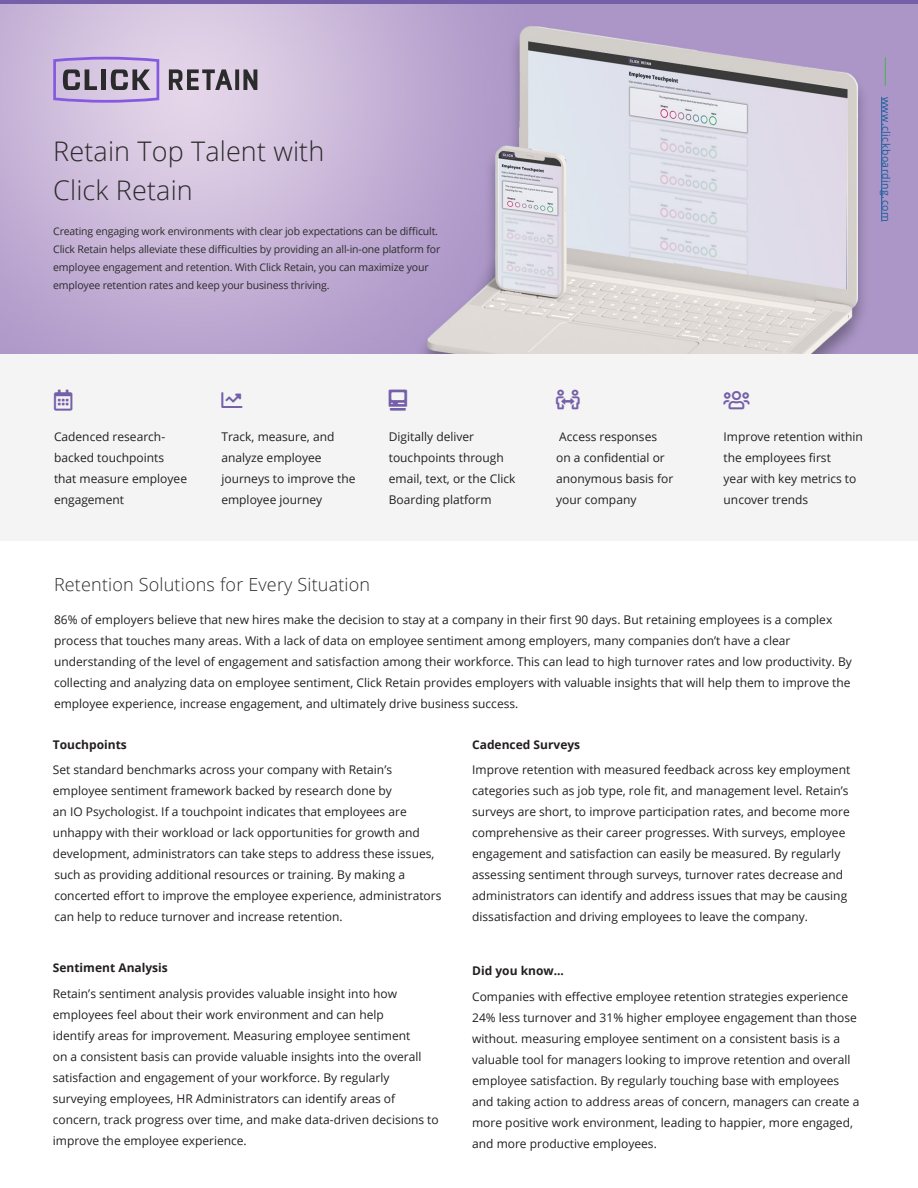
<style>
.page{position:relative;width:918px;height:1188px;background:#fff}
.page>*{position:absolute;margin:0;border:0;box-sizing:border-box;transform-origin:0 0}
.t1{font:300 30px "Open Sans";letter-spacing:.005em;color:#2b2b2b}
.t2{font:300 27px/39px "Open Sans";letter-spacing:.005em;color:#2b2b2b}
.t3{font:300 18px "Open Sans";letter-spacing:.01em;color:#2b2b2b}
.t4{font:12px/21px "Open Sans";color:#231f20}
.t5{font:12px/21px "Open Sans";letter-spacing:-.01em;color:#2b2b2b}
.t6{font:700 12px "Open Sans";color:#231f20}
.t7{font:10.5px/18px "Open Sans";letter-spacing:-.015em;color:#2b2b2b}
.t8{font:10.5px "Open Sans";letter-spacing:.04em;color:#175d9e}
</style>
<div class="page">
<div style="left:0;top:353px;width:918px;height:188px;background:#f4f4f4"></div>
<img style="left:0;top:4px;width:917px;height:349px">
<hr style="left:0;top:0;width:917px;height:4px;background:#755fa9">
<hr style="left:881px;top:97px;width:1px;height:124px;background:#175d9e">
<svg style="left:885px;top:57px;width:1px;height:29px"></svg>
<svg style="left:53px;top:54px;width:204px;height:49px;background:#b5a6c2"></svg>
<p class="t1" style="left:54px;top:131px;width:338px">Simplify your HR Process</p>
<p class="t2" style="left:53px;top:131px;width:273px">Retain Top Talent with<br>Click Retain</p>
<p class="t7" style="left:53px;top:222px;width:389px">Creating engaging work environments with clear job expectations can be difficult.<br>Click Retain helps alleviate these difficulties by providing an all-in-one platform for employee engagement and retention. With Click Retain, you can maximize your employee retention rates and keep your business thriving.</p>
<p class="t5" style="left:54px;top:251px;width:373px">when overlooked, a pivotal opportunity to leave a positive lasting impression on your company is missed. All too often employees can</p>
<p class="t8" style="left:894px;top:97px;width:126px;rotate:90deg">www.clickboarding.com</p>
<p class="t4" style="left:54px;top:425px;width:135px">Cadenced research&shy;backed touchpoints that measure employee engagement</p>
<p class="t4" style="left:724px;top:425px;width:141px">Improve retention within the employees first<br>year with key metrics to uncover trends</p>
<p class="t4" style="left:221px;top:425px;width:136px">Track, measure, and analyze employee journeys to improve the employee journey</p>
<p class="t4" style="left:389px;top:425px;width:128px">Digitally deliver touchpoints through email, text, or the Click<br>Boarding platform</p>
<p class="t4" style="left:556px;top:425px;width:119px">Access responses<br>on a confidential or anonymous basis for your company</p>
<p class="t3" style="left:54px;top:572px;width:318px">Retention Solutions for Every Situation</p>
<p class="t4" style="left:54px;top:609px;width:800px">86% of employers believe that new hires make the decision to stay at a company in their first 90 days. But retaining employees is a complex process that touches many areas. With a lack of data on employee sentiment among employers, many companies don’t have a clear understanding of the level of engagement and satisfaction among their workforce. This can lead to high turnover rates and low productivity. By collecting and analyzing data on employee sentiment, Click Retain provides employers with valuable insights that will help them to improve the employee experience, increase engagement, and ultimately drive business success.</p>
<p class="t6" style="left:53px;top:736px;width:76px">Touchpoints</p>
<p class="t4" style="left:53px;top:759px;width:390px">Set standard benchmarks across your company with Retain’s employee sentiment framework backed by research done by<br>an IO Psychologist. If a touchpoint indicates that employees are unhappy with their workload or lack opportunities for growth and development, administrators can take steps to address these issues, such as providing additional resources or training. By making a concerted effort to improve the employee experience, administrators can help to reduce turnover and increase retention.</p>
<p class="t6" style="left:53px;top:959px;width:117px">Sentiment Analysis</p>
<p class="t4" style="left:53px;top:983px;width:387px">Retain’s sentiment analysis provides valuable insight into how employees feel about their work environment and can help<br>identify areas for improvement. Measuring employee sentiment<br>on a consistent basis can provide valuable insights into the overall satisfaction and engagement of your workforce. By regularly surveying employees, HR Administrators can identify areas of concern, track progress over time, and make data-driven decisions to improve the employee experience.</p>
<p class="t6" style="left:472px;top:736px;width:110px">Cadenced Surveys</p>
<p class="t4" style="left:472px;top:759px;width:380px">Improve retention with measured feedback across key employment categories such as job type, role fit, and management level. Retain’s surveys are short, to improve participation rates, and become more comprehensive as their career progresses. With surveys, employee engagement and satisfaction can easily be measured. By regularly assessing sentiment through surveys, turnover rates decrease and administrators can identify and address issues that may be causing dissatisfaction and driving employees to leave the company.</p>
<p class="t6" style="left:472px;top:962px;width:93px">Did you know...</p>
<p class="t4" style="left:472px;top:986px;width:389px">Companies with effective employee retention strategies experience 24% less turnover and 31% higher employee engagement than those without. measuring employee sentiment on a consistent basis is a valuable tool for managers looking to improve retention and overall employee satisfaction. By regularly touching base with employees and taking action to address areas of concern, managers can create a more positive work environment, leading to happier, more engaged, and more productive employees.</p>
</div>
